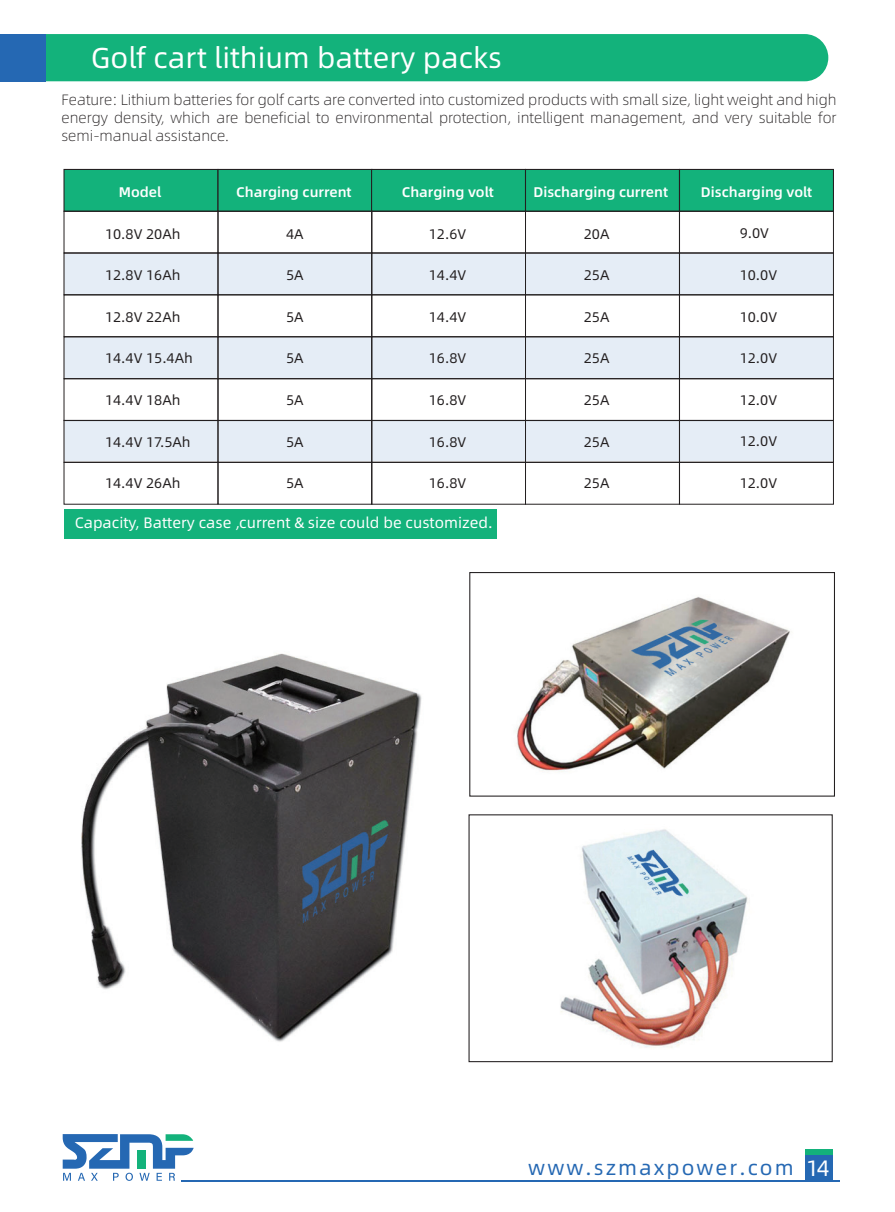
<style>
.page{position:relative;width:895px;height:1212px;background:#fff}
.page>*{position:absolute;margin:0;border:0;box-sizing:border-box;transform-origin:0 0}
.t1{font:28.8px "Alibaba Pu Hui Ti R";color:#fff}
.t2{font:20.55px "Alibaba Pu Hui Ti R";letter-spacing:.1em;color:#2568b3}
.t3{font:15.15px "Alibaba Pu Hui Ti R";color:#fff}
.t4{font:15px/18px "Alibaba Pu Hui Ti L";color:#231f20;text-align:justify}
.t5{font:14.1px "Alibaba Pu Hui Ti M";color:#fff}
.t6{font:13.95px "Alibaba Pu Hui Ti R";color:#231f20}
.t7{font:13.95px "Alibaba Pu Hui Ti M";color:#fff}
.s1{font-size:22.35px;color:#fff}
</style>
<div class="page">
<div style="left:64px;top:509px;width:439px;height:29px;background:#13b27b"></div>
<div style="left:46px;top:34px;width:782px;height:47px;background:#13b27b"></div>
<div style="left:0;top:34px;width:46px;height:47px;background:#2568b3"></div>
<img style="left:518px;top:829px;width:298px;height:234px">
<img style="left:81px;top:653px;width:437px;height:410px">
<img style="left:498px;top:504px;width:320px;height:319px">
<svg style="left:63px;top:1134px;width:131px;height:47px"></svg>
<hr style="left:181px;top:1180px;width:659px;height:1px;background:#2568b3">
<div style="left:805px;top:1153px;width:27px;height:27px;background:#2568b3"></div>
<div style="left:805px;top:1150px;width:27px;height:5px;background:#13b27b"></div>
<div style="left:63px;top:252px;width:771px;height:43px;background:#e5edf6;border:1px solid #231f20"></div>
<div style="left:63px;top:336px;width:771px;height:43px;background:#e5edf6"></div>
<div style="left:63px;top:419px;width:771px;height:43px;background:#e5edf6"></div>
<div style="left:63px;top:169px;width:155px;height:43px;background:#13b27b;border:1px solid #231f20"></div>
<div style="left:217px;top:169px;width:155px;height:43px;background:#13b27b;border:1px solid #231f20"></div>
<div style="left:371px;top:169px;width:155px;height:43px;background:#13b27b;border:1px solid #231f20"></div>
<div style="left:525px;top:169px;width:155px;height:43px;background:#13b27b;border:1px solid #231f20"></div>
<div style="left:679px;top:169px;width:155px;height:43px;background:#13b27b;border:1px solid #231f20"></div>
<div style="left:64px;top:211px;width:154px;height:42px;border:1px solid #231f20"></div>
<div style="left:218px;top:211px;width:154px;height:42px;border:1px solid #231f20"></div>
<div style="left:371px;top:211px;width:154px;height:42px;border:1px solid #231f20"></div>
<div style="left:525px;top:211px;width:154px;height:42px;border:1px solid #231f20"></div>
<div style="left:679px;top:211px;width:154px;height:42px;border:1px solid #231f20"></div>
<div style="left:64px;top:253px;width:154px;height:42px;border:1px solid #231f20"></div>
<div style="left:218px;top:253px;width:154px;height:42px;border:1px solid #231f20"></div>
<div style="left:371px;top:253px;width:154px;height:42px;border:1px solid #231f20"></div>
<div style="left:525px;top:253px;width:154px;height:42px;border:1px solid #231f20"></div>
<div style="left:679px;top:253px;width:154px;height:42px;border:1px solid #231f20"></div>
<div style="left:64px;top:295px;width:154px;height:42px;border:1px solid #231f20"></div>
<div style="left:218px;top:295px;width:154px;height:42px;border:1px solid #231f20"></div>
<div style="left:371px;top:295px;width:154px;height:42px;border:1px solid #231f20"></div>
<div style="left:525px;top:295px;width:154px;height:42px;border:1px solid #231f20"></div>
<div style="left:679px;top:295px;width:154px;height:42px;border:1px solid #231f20"></div>
<div style="left:64px;top:378px;width:154px;height:43px;border:1px solid #231f20"></div>
<div style="left:218px;top:378px;width:154px;height:43px;border:1px solid #231f20"></div>
<div style="left:371px;top:378px;width:154px;height:43px;border:1px solid #231f20"></div>
<div style="left:525px;top:378px;width:154px;height:43px;border:1px solid #231f20"></div>
<div style="left:679px;top:378px;width:154px;height:43px;border:1px solid #231f20"></div>
<div style="left:64px;top:420px;width:154px;height:43px;border:1px solid #231f20"></div>
<div style="left:218px;top:420px;width:154px;height:43px;border:1px solid #231f20"></div>
<div style="left:371px;top:420px;width:154px;height:43px;border:1px solid #231f20"></div>
<div style="left:525px;top:420px;width:154px;height:43px;border:1px solid #231f20"></div>
<div style="left:679px;top:420px;width:154px;height:43px;border:1px solid #231f20"></div>
<div style="left:64px;top:462px;width:154px;height:42px;border:1px solid #231f20"></div>
<div style="left:218px;top:462px;width:154px;height:42px;border:1px solid #231f20"></div>
<div style="left:371px;top:462px;width:154px;height:42px;border:1px solid #231f20"></div>
<div style="left:525px;top:462px;width:154px;height:42px;border:1px solid #231f20"></div>
<div style="left:679px;top:462px;width:154px;height:42px;border:1px solid #231f20"></div>
<div style="left:469px;top:572px;width:366px;height:225px;border:1px solid #231f20"></div>
<h1 class="t1" style="left:91px;top:36px;width:413px">Golf cart lithium battery packs</h1>
<p class="t4" style="left:61px;top:90px;width:776px">Feature: Lithium batteries for golf carts are converted into customized products with small size, light weight and high energy density, which are beneficial to environmental protection, intelligent management, and very suitable for semi-manual assistance.</p>
<p class="t7" style="left:119px;top:182px;width:44px">Model</p>
<p class="t7" style="left:236px;top:182px;width:117px">Charging current</p>
<p class="t5" style="left:402px;top:181px;width:93px">Charging volt</p>
<p class="t5" style="left:533px;top:181px;width:136px">Discharging current</p>
<p class="t7" style="left:701px;top:182px;width:113px">Discharging volt</p>
<p class="t6" style="left:105px;top:223px;width:77px">10.8V 20Ah</p>
<p class="t6" style="left:105px;top:265px;width:77px">12.8V 16Ah</p>
<p class="t6" style="left:105px;top:306px;width:77px">12.8V 22Ah</p>
<p class="t6" style="left:105px;top:348px;width:89px">14.4V 15.4Ah</p>
<p class="t6" style="left:105px;top:389px;width:77px">14.4V 18Ah</p>
<p class="t6" style="left:105px;top:431px;width:87px">14.4V 17.5Ah</p>
<p class="t6" style="left:105px;top:473px;width:77px">14.4V 26Ah</p>
<p class="t6" style="left:286px;top:223px;width:19px">4A</p>
<p class="t6" style="left:286px;top:265px;width:19px">5A</p>
<p class="t6" style="left:286px;top:306px;width:19px">5A</p>
<p class="t6" style="left:286px;top:348px;width:19px">5A</p>
<p class="t6" style="left:286px;top:389px;width:19px">5A</p>
<p class="t6" style="left:286px;top:431px;width:19px">5A</p>
<p class="t6" style="left:286px;top:473px;width:19px">5A</p>
<p class="t6" style="left:429px;top:223px;width:39px">12.6V</p>
<p class="t6" style="left:429px;top:265px;width:39px">14.4V</p>
<p class="t6" style="left:429px;top:306px;width:39px">14.4V</p>
<p class="t6" style="left:429px;top:348px;width:39px">16.8V</p>
<p class="t6" style="left:429px;top:389px;width:39px">16.8V</p>
<p class="t6" style="left:429px;top:431px;width:39px">16.8V</p>
<p class="t6" style="left:429px;top:473px;width:39px">16.8V</p>
<p class="t3" style="left:75px;top:511px;width:419px">Capacity, Battery case ,current &amp; size could be customized.</p>
<p class="t6" style="left:584px;top:223px;width:27px">20A</p>
<p class="t6" style="left:584px;top:265px;width:27px">25A</p>
<p class="t6" style="left:584px;top:306px;width:27px">25A</p>
<p class="t6" style="left:584px;top:348px;width:27px">25A</p>
<p class="t6" style="left:584px;top:389px;width:27px">25A</p>
<p class="t6" style="left:584px;top:431px;width:27px">25A</p>
<p class="t6" style="left:584px;top:473px;width:27px">25A</p>
<p class="t6" style="left:739px;top:223px;width:31px">9.0V</p>
<p class="t6" style="left:739px;top:265px;width:39px">10.0V</p>
<p class="t6" style="left:739px;top:306px;width:39px">10.0V</p>
<p class="t6" style="left:739px;top:348px;width:39px">12.0V</p>
<p class="t6" style="left:739px;top:389px;width:39px">12.0V</p>
<p class="t6" style="left:739px;top:431px;width:39px">12.0V</p>
<p class="t6" style="left:739px;top:473px;width:39px">12.0V</p>
<h2 class="t2" style="left:528px;top:1152px;width:303px">www.szmaxpower.com <span class="s1">14</span></h2>
</div>
